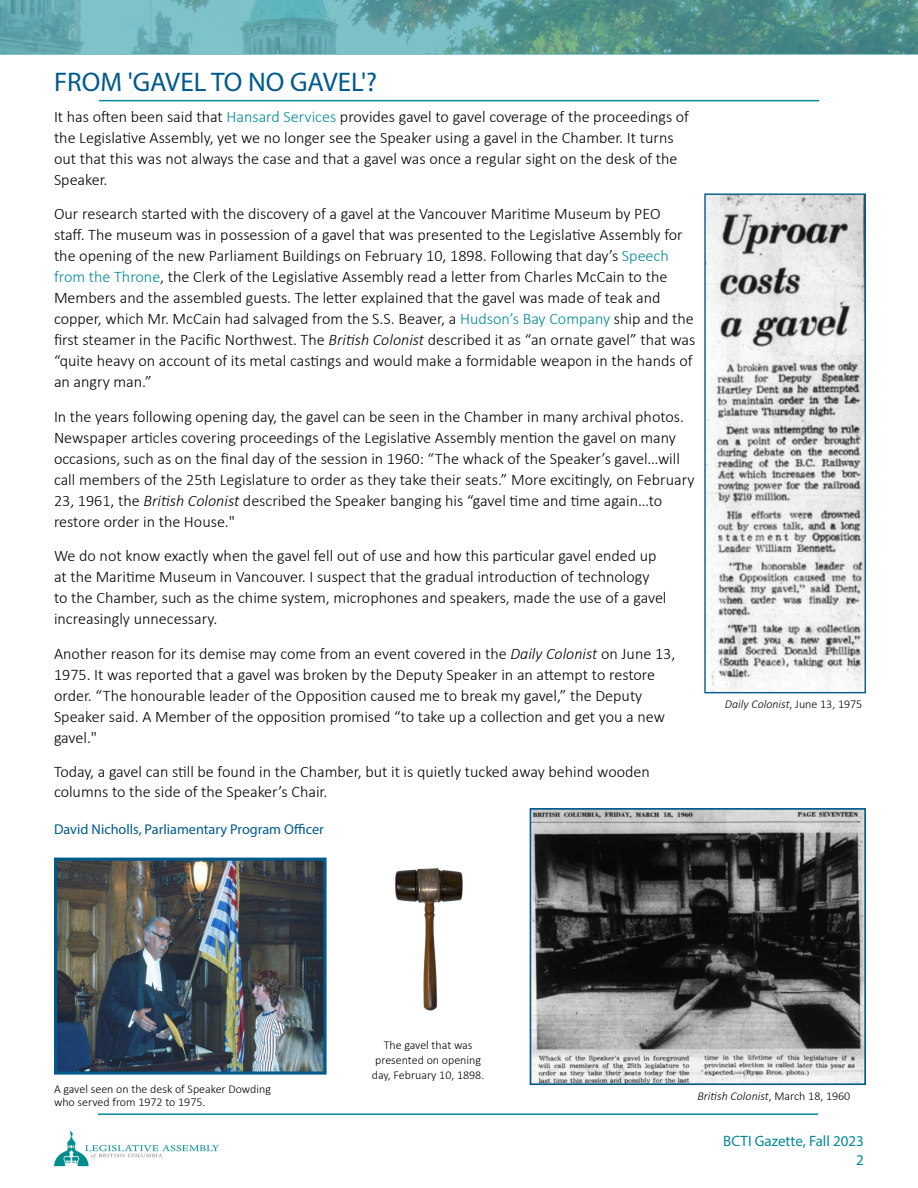
<style>
.page{position:relative;width:918px;height:1188px;background:#fff}
.page>*{position:absolute;margin:0;border:0;box-sizing:border-box;transform-origin:0 0}
.Body_Text{font:27px "Myriad Pro";color:#005a8b}
.Body_Text-2{font:300 16.2px/21px "Calibri";color:#000}
.t1{font:15px/18.9px "Myriad Pro";color:#008998;text-align:right}
.No_Spacing{font:14.25px "Myriad Pro";color:#005a8b}
.Body_Text-3{font:300 12px/15px "Calibri";color:#000;text-align:center}
.Body_Text-4{font:italic 300 12px "Calibri";color:#000}
.s1{color:#008998}
.s2{font-style:italic}
.s3{font-style:normal}
</style>
<div class="page">
<img style="left:54px;top:1130px;width:165px;height:37px">
<hr style="left:98px;top:1113px;width:720px;height:2px;background:#008998">
<svg style="left:0;top:0;width:918px;height:55px;background:#61a2a2"></svg>
<img style="left:395px;top:867px;width:68px;height:144px">
<img style="left:533px;top:811px;width:330px;height:271px">
<div style="left:530px;top:808px;width:336px;height:277px;border:2px solid #005a8b"></div>
<img style="left:58px;top:862px;width:265px;height:209px">
<div style="left:54px;top:858px;width:273px;height:217px;border:3px solid #005a8b"></div>
<img style="left:706px;top:196px;width:158px;height:495px">
<div style="left:704px;top:194px;width:162px;height:499px;border:1px solid #005a8b"></div>
<hr style="left:99px;top:100px;width:720px;height:1px;background:#008998">
<p class="Body_Text" style="left:54px;top:65px;width:325px">FROM 'GAVEL TO NO GAVEL'?</p>
<p class="Body_Text-2" style="left:54px;top:106px;width:637px">It has often been said that <span class="s1">Hansard Services</span> provides gavel to gavel coverage of the proceedings of the Legislative Assembly, yet we no longer see the Speaker using a gavel in the Chamber. It turns out that this was not always the case and that a gavel was once a regular sight on the desk of the Speaker.</p>
<p class="Body_Text-2" style="left:54px;top:203px;width:643px">Our research started with the discovery of a gavel at the Vancouver Maritime Museum by PEO<br>staff. The museum was in possession of a gavel that was presented to the Legislative Assembly for the opening of the new Parliament Buildings on February 10, 1898. Following that day’s <span class="s1">Speech from the Throne</span>, the Clerk of the Legislative Assembly read a letter from Charles McCain to the Members and the assembled guests. The letter explained that the gavel was made of teak and copper, which Mr. McCain had salvaged from the S.S. Beaver, a <span class="s1">Hudson’s Bay Company</span> ship and the first steamer in the Pacific Northwest. The <span class="s2">British Colonist</span> described it as “an ornate gavel” that was “quite heavy on account of its metal castings and would make a formidable weapon in the hands of an angry man.”</p>
<p class="Body_Text-2" style="left:54px;top:406px;width:642px">In the years following opening day, the gavel can be seen in the Chamber in many archival photos.<br>Newspaper articles covering proceedings of the Legislative Assembly mention the gavel on many occasions, such as on the final day of the session in 1960: “The whack of the Speaker’s gavel…will call members of the 25th Legislature to order as they take their seats.” More excitingly, on February 23, 1961, the <span class="s2">British Colonist</span> described the Speaker banging his “gavel time and time again…to restore order in the House."</p>
<p class="Body_Text-2" style="left:54px;top:545px;width:614px">We do not know exactly when the gavel fell out of use and how this particular gavel ended up at the Maritime Museum in Vancouver. I suspect that the gradual introduction of technology to the Chamber, such as the chime system, microphones and speakers, made the use of a gavel increasingly unnecessary.</p>
<p class="Body_Text-2" style="left:54px;top:643px;width:623px">Another reason for its demise may come from an event covered in the <span class="s2">Daily Colonist</span> on June 13, 1975. It was reported that a gavel was broken by the Deputy Speaker in an attempt to restore order. “The honourable leader of the Opposition caused me to break my gavel,” the Deputy Speaker said. A Member of the opposition promised “to take up a collection and get you a new gavel."</p>
<p class="Body_Text-2" style="left:54px;top:761px;width:597px;line-height:20.2px">Today, a gavel can still be found in the Chamber, but it is quietly tucked away behind wooden columns to the side of the Speaker’s Chair.</p>
<p class="No_Spacing" style="left:54px;top:821px;width:271px">David Nicholls, Parliamentary Program Officer</p>
<p class="Body_Text-4" style="left:725px;top:697px;width:139px">Daily Colonist<span class="s3">, June 13, 1975</span></p>
<p class="Body_Text-3" style="left:372px;top:1038px;width:114px">The gavel that was presented on opening day, February 10, 1898.</p>
<p class="Body_Text-3" style="left:54px;top:1081px;width:219px">A gavel seen on the desk of Speaker Dowding</p>
<p class="Body_Text-3" style="left:54px;top:1095px;width:153px">who served from 1972 to 1975.</p>
<p class="Body_Text-4" style="left:698px;top:1089px;width:154px">British Colonist<span class="s3">, March 18, 1960</span></p>
<p class="t1" style="left:723px;top:1131px;width:142px">BCTI Gazette, Fall 2023<br>2</p>
</div>
